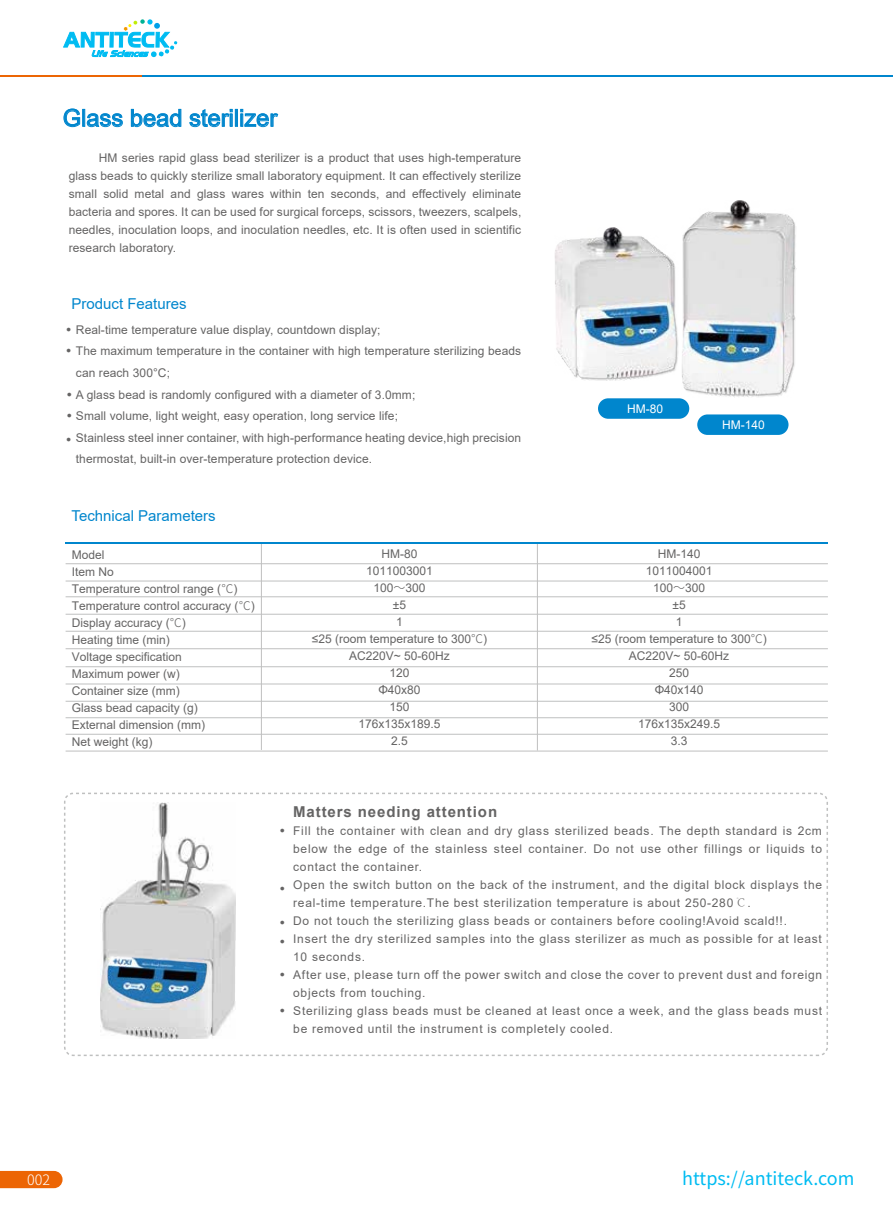
<style>
.page{position:relative;width:893px;height:1212px;background:#fff}
.page>*{position:absolute;margin:0;border:0;box-sizing:border-box;transform-origin:0 0}
.t1{font:23.7px "Arial";color:#0086cd}
.t2{font:18px "Source Han Sans CN";color:#00bcf2}
.t3{font:15px "Arial";color:#0086cd}
.t4{font:700 15px "Arial";letter-spacing:.06em;color:#656464}
.t5{font:300 14.4px "Source Han Sans CN";color:#fff}
.t6{font:12px/17px "Arial";letter-spacing:.01em;color:#656464}
.t7{font:12px/18px "Arial";letter-spacing:.06em;color:#656464}
.t8{font:12px "Arial";color:#fff}
.t9{font:7.95px "Microsoft Ya Hei";color:#656464}
.s1{font-family:"Source Han Sans CN";font-weight:300}
.s2{font-family:"Adobe Song Std";font-weight:300}
</style>
<div class="page">
<svg style="left:64px;top:109px;width:16px;height:18px"></svg>
<div style="left:82px;top:109px;width:3px;height:18px;border:1px solid #0086cd"></div>
<svg style="left:87px;top:113px;width:36px;height:14px"></svg>
<svg style="left:131px;top:109px;width:50px;height:18px"></svg>
<svg style="left:189px;top:109px;width:43px;height:18px"></svg>
<div style="left:235px;top:109px;width:3px;height:18px;border:1px solid #0086cd"></div>
<svg style="left:240px;top:109px;width:38px;height:18px"></svg>
<div style="left:598px;top:398px;width:91px;height:21px;background:#0086cd;border-radius:10px"></div>
<div style="left:697px;top:414px;width:91px;height:21px;background:#0086cd;border-radius:10px"></div>
<img style="left:682px;top:200px;width:115px;height:197px">
<img style="left:555px;top:228px;width:123px;height:153px">
<hr style="left:537px;top:544px;width:1px;height:206px;background:#bfc0c0">
<hr style="left:261px;top:544px;width:1px;height:206px;background:#bfc0c0">
<hr style="left:66px;top:614px;width:762px;height:1px;background:#bfc0c0">
<hr style="left:66px;top:596px;width:762px;height:1px;background:#bfc0c0">
<hr style="left:66px;top:581px;width:762px;height:1px;background:#bfc0c0">
<hr style="left:66px;top:563px;width:762px;height:1px;background:#bfc0c0">
<hr style="left:66px;top:631px;width:762px;height:1px;background:#bfc0c0">
<hr style="left:66px;top:648px;width:762px;height:1px;background:#bfc0c0">
<hr style="left:66px;top:666px;width:762px;height:1px;background:#bfc0c0">
<hr style="left:66px;top:684px;width:762px;height:1px;background:#bfc0c0">
<hr style="left:66px;top:701px;width:762px;height:1px;background:#bfc0c0">
<hr style="left:66px;top:717px;width:762px;height:1px;background:#bfc0c0">
<hr style="left:66px;top:734px;width:762px;height:1px;background:#bfc0c0">
<hr style="left:66px;top:751px;width:762px;height:1px;background:#bfc0c0">
<hr style="left:66px;top:543px;width:762px;height:1px;background:#0086cd">
<div style="left:64px;top:793px;width:764px;height:263px;border:2px dashed #bfc0c0;border-radius:9px"></div>
<img style="left:101px;top:802px;width:134px;height:236px">
<img style="left:100px;top:943px;width:117px;height:70px">
<svg style="left:0;top:1171px;width:63px;height:17px"></svg>
<svg style="left:64px;top:19px;width:113px;height:39px"></svg>
<hr style="left:0;top:75px;width:143px;height:1px;background:#ec6504">
<hr style="left:143px;top:75px;width:750px;height:1px;background:#0086cd">
<h1 class="t1" style="left:63px;top:102px;width:216px">Glass bead sterilizer</h1>
<p class="t6" style="left:69px;top:149px;width:454px;line-height:18px;text-align:justify;text-indent:30px">HM series rapid glass bead sterilizer is a product that uses high-temperature glass beads to quickly sterilize small laboratory equipment. It can effectively sterilize small solid metal and glass wares within ten seconds, and effectively eliminate bacteria and spores. It can be used for surgical forceps, scissors, tweezers, scalpels, needles, inoculation loops, and inoculation needles, etc. It is often used in scientific research laboratory.</p>
<p class="t3" style="left:71px;top:293px;width:117px">Product Features</p>
<p class="t6" style="left:76px;top:319px;width:447px;line-height:21.6px">Real-time temperature value display, countdown display;<br>The maximum temperature in the container with high temperature sterilizing beads can reach 300°C;<br>A glass bead is randomly configured with a diameter of 3.0mm;<br>Small volume, light weight, easy operation, long service life;<br>Stainless steel inner container, with high-performance heating device,high precision thermostat, built-in over-temperature protection device.</p>
<p class="t9" style="left:66px;top:324px;width:7px">●</p>
<p class="t9" style="left:66px;top:344px;width:7px">●</p>
<p class="t9" style="left:67px;top:388px;width:7px">●</p>
<p class="t9" style="left:67px;top:410px;width:7px">●</p>
<p class="t9" style="left:66px;top:433px;width:7px">●</p>
<p class="t3" style="left:71px;top:505px;width:146px">Technical Parameters</p>
<p class="t6" style="left:72px;top:546px;width:184px">Model<br>Item No<br>Temperature control range (<span class="s1">℃</span>)<br>Temperature control accuracy (<span class="s1">℃</span>)<br>Display accuracy (<span class="s1">℃</span>)<br>Heating time (min)<br>Voltage specification<br>Maximum power (w)<br>Container size (mm)<br>Glass bead capacity (g)<br>External dimension (mm)<br>Net weight (kg)</p>
<p class="t6" style="left:312px;top:545px;width:177px;text-align:center">HM-80<br>1011003001<br>100<span class="s1">～</span>300<br>±5<br>1<br>≤25 (room temperature to 300<span class="s1">℃</span>)<br>AC220V~ 50-60Hz<br>120<br>Φ40x80<br>150<br>176x135x189.5<br>2.5</p>
<p class="t8" style="left:627px;top:400px;width:37px">HM-80</p>
<p class="t8" style="left:722px;top:417px;width:44px">HM-140</p>
<p class="t6" style="left:591px;top:545px;width:177px;text-align:center">HM-140<br>1011004001<br>100<span class="s1">～</span>300<br>±5<br>1<br>≤25 (room temperature to 300<span class="s1">℃</span>)<br>AC220V~ 50-60Hz<br>250<br>Φ40x140<br>300<br>176x135x249.5<br>3.3</p>
<p class="t9" style="left:280px;top:825px;width:7px">●</p>
<p class="t9" style="left:280px;top:882px;width:7px">●</p>
<p class="t9" style="left:280px;top:916px;width:7px">●</p>
<p class="t9" style="left:280px;top:936px;width:7px">●</p>
<p class="t9" style="left:280px;top:969px;width:7px">●</p>
<p class="t9" style="left:280px;top:1005px;width:7px">●</p>
<p class="t4" style="left:293px;top:801px;width:205px">Matters needing attention</p>
<p class="t7" style="left:293px;top:822px;width:530px">Fill the container with clean and dry glass sterilized beads. The depth standard is 2cm below the edge of the stainless steel container. Do not use other fillings or liquids to contact the container.<br>Open the switch button on the back of the instrument, and the digital block displays the real-time temperature.The best sterilization temperature is about 250-280<span class="s2">℃</span>.<br>Do not touch the sterilizing glass beads or containers before cooling!Avoid scald!!.<br>Insert the dry sterilized samples into the glass sterilizer as much as possible for at least 10 seconds.<br>After use, please turn off the power switch and close the cover to prevent dust and foreign objects from touching.<br>Sterilizing glass beads must be cleaned at least once a week, and the glass beads must be removed until the instrument is completely cooled.</p>
<p class="t5" style="left:27px;top:1171px;width:25px">002</p>
<h2 class="t2" style="left:682px;top:1168px;width:174px">https://antiteck.com</h2>
</div>
